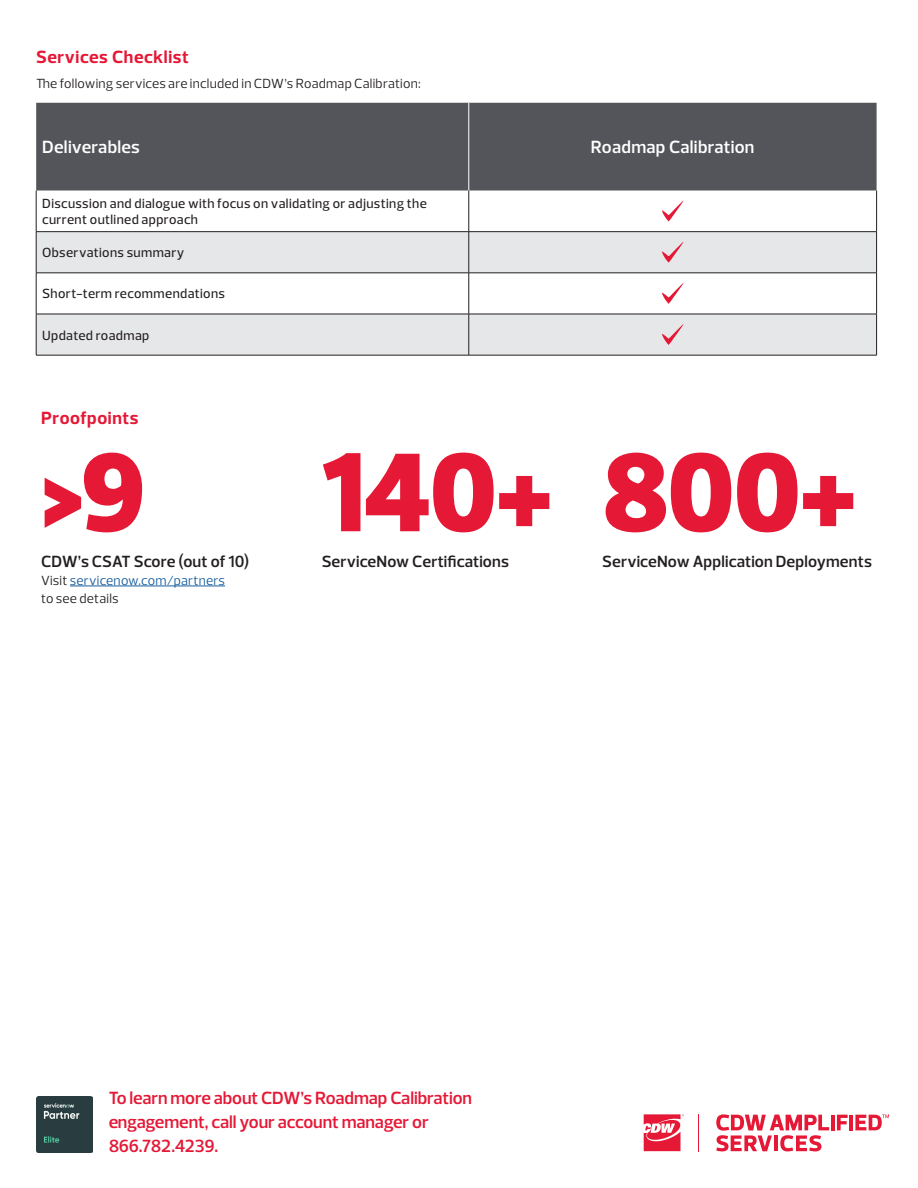
<style>
.page{position:relative;width:918px;height:1188px;background:#fff}
.page>*{position:absolute;margin:0;border:0;box-sizing:border-box;transform-origin:0 0}
.t1{font:900 114px "Prelo";letter-spacing:-.015em;color:#e51836}
.t2{font:600 18px/24px "Prelo";letter-spacing:-.01em;color:#e51836}
.t3{font:600 18px "Prelo";letter-spacing:.015em;color:#fff}
.Body{font:700 18px "Prelo";letter-spacing:.03em;color:#e51836}
.Body-2{font:600 16.5px "Prelo";letter-spacing:.01em;color:#231f20}
.t4{font:500 13.5px/16.2px "Prelo";letter-spacing:.025em;color:#231f20}
.Body-3{font:13.5px "Prelo";letter-spacing:.015em;color:#231f20}
.Body-4{font:13.5px/18px "Prelo";letter-spacing:.015em;color:#175d9e}
.s1{color:#231f20}
</style>
<div class="page">
<div style="left:36px;top:103px;width:841px;height:87px;background:#54555a"></div>
<svg style="left:37px;top:232px;width:839px;height:123px;fill:#e6e7e9"></svg>
<hr style="left:469px;top:103px;width:1px;height:87px;background:#fff">
<hr style="left:36px;top:191px;width:1px;height:40px;background:#231f20">
<hr style="left:469px;top:191px;width:1px;height:40px;background:#231f20">
<hr style="left:876px;top:191px;width:1px;height:40px;background:#231f20">
<hr style="left:36px;top:231px;width:433px;height:1px;background:#231f20">
<hr style="left:36px;top:232px;width:1px;height:41px;background:#231f20">
<hr style="left:469px;top:231px;width:408px;height:1px;background:#231f20">
<hr style="left:469px;top:232px;width:1px;height:41px;background:#231f20">
<hr style="left:876px;top:232px;width:1px;height:41px;background:#231f20">
<hr style="left:36px;top:273px;width:433px;height:1px;background:#231f20">
<hr style="left:36px;top:273px;width:1px;height:41px;background:#231f20">
<hr style="left:469px;top:273px;width:408px;height:1px;background:#231f20">
<hr style="left:469px;top:273px;width:1px;height:41px;background:#231f20">
<hr style="left:876px;top:273px;width:1px;height:41px;background:#231f20">
<hr style="left:36px;top:314px;width:433px;height:1px;background:#231f20">
<hr style="left:36px;top:314px;width:1px;height:41px;background:#231f20">
<hr style="left:469px;top:314px;width:408px;height:1px;background:#231f20">
<hr style="left:469px;top:314px;width:1px;height:41px;background:#231f20">
<hr style="left:876px;top:314px;width:1px;height:41px;background:#231f20">
<hr style="left:36px;top:355px;width:433px;height:1px;background:#231f20">
<hr style="left:469px;top:355px;width:408px;height:1px;background:#231f20">
<svg style="left:662px;top:201px;width:21px;height:20px"></svg>
<svg style="left:662px;top:242px;width:21px;height:21px"></svg>
<svg style="left:662px;top:283px;width:21px;height:21px"></svg>
<svg style="left:662px;top:324px;width:21px;height:21px"></svg>
<hr style="left:70px;top:586px;width:155px;height:1px;background:#175d9e">
<img style="left:36px;top:1097px;width:56px;height:56px">
<svg style="left:644px;top:1114px;width:40px;height:37px"></svg>
<hr style="left:831px;top:1115px;width:3px;height:15px;background:#e51836">
<svg style="left:837px;top:1115px;width:11px;height:15px"></svg>
<hr style="left:849px;top:1115px;width:4px;height:15px;background:#e51836">
<svg style="left:855px;top:1114px;width:34px;height:16px"></svg>
<svg style="left:716px;top:1114px;width:113px;height:37px"></svg>
<hr style="left:698px;top:1114px;width:1px;height:38px;background:#e51836">
<p class="Body" style="left:36px;top:46px;width:155px">Services Checklist</p>
<p class="Body-3" style="left:36px;top:75px;width:386px">The following services are included in CDW’s Roadmap Calibration:</p>
<p class="t3" style="left:42px;top:136px;width:99px">Deliverables</p>
<p class="t3" style="left:591px;top:136px;width:165px">Roadmap Calibration</p>
<p class="t4" style="left:42px;top:195px;width:386px">Discussion and dialogue with focus on validating or adjusting the current outlined approach</p>
<p class="t4" style="left:42px;top:245px;width:144px">Observations summary</p>
<p class="t4" style="left:42px;top:286px;width:184px">Short-term recommendations</p>
<p class="t4" style="left:42px;top:327px;width:109px">Updated roadmap</p>
<p class="Body" style="left:41px;top:407px;width:99px">Proofpoints</p>
<p class="t1" style="left:41px;top:423px;width:106px">&gt;9</p>
<p class="t1" style="left:322px;top:423px;width:536px">140+ 800+</p>
<p class="Body-2" style="left:41px;top:551px;width:210px">CDW’s CSAT Score (out of 10)</p>
<p class="Body-4" style="left:41px;top:571px;width:185px"><span class="s1">Visit</span> servicenow.com/partners <span class="s1">to see details</span></p>
<p class="Body-2" style="left:322px;top:551px;width:189px">ServiceNow Certifications</p>
<p class="Body-2" style="left:602px;top:551px;width:271px">ServiceNow Application Deployments</p>
<h2 class="t2" style="left:108px;top:1086px;width:365px">To learn more about CDW’s Roadmap Calibration engagement, call your account manager or<br>866.782.4239.</h2>
</div>
